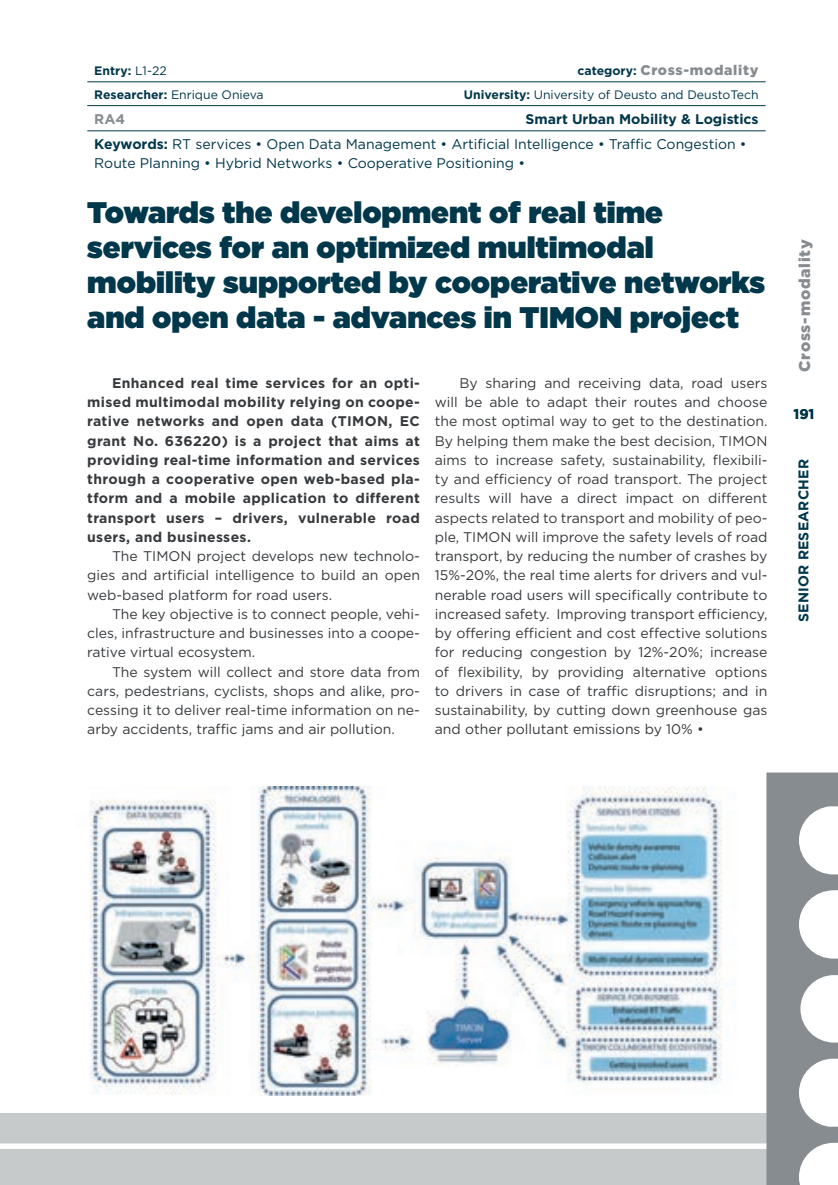
<style>
.page{position:relative;width:838px;height:1185px;background:#fff}
.page>*{position:absolute;margin:0;border:0;box-sizing:border-box;transform-origin:0 0}
.t1{font:900 29.75px/35px "Gotham";color:#00374a}
.t2{font:900 15.75px "Gotham";letter-spacing:.05em;color:#878c90}
.t3{font:14px/19.2px "Gotham";color:#373a3d;text-align:justify}
.t4{font:700 14px/19.2px "Gotham";letter-spacing:.025em;color:#373a3d;text-align:justify}
.t5{font:14px/25.2px "Gotham";color:#00374a}
.t6{font:900 14px "Gotham";letter-spacing:.05em;color:#878c90}
.t7{font:700 14px "Gotham";letter-spacing:.015em;color:#00374a}
.t8{font:700 14px "Gotham";color:#00374a}
.t9{font:700 14px "Gotham";color:#878c90}
.t10{font:12.25px "Gotham";color:#00374a}
.t11{font:700 12.25px "Gotham";color:#00374a}
.s1{font-weight:400}
.s2{font-weight:700;font-size:12.25px;color:#00374a}
.s3{font-weight:700}
</style>
<div class="page">
<div style="left:0;top:1113px;width:776px;height:72px;background:#c7cacb"></div>
<div style="left:0;top:1143px;width:807px;height:6px;background:#fff"></div>
<img style="left:90px;top:787px;width:632px;height:308px">
<hr style="left:87px;top:81px;width:678px;height:1px;background:#00374a">
<hr style="left:87px;top:105px;width:678px;height:1px;background:#00374a">
<hr style="left:87px;top:130px;width:678px;height:1px;background:#00374a">
<svg style="left:766px;top:772px;width:72px;height:413px"></svg>
<p class="t11" style="left:94px;top:62px;width:74px">Entry: <span class="s1">L1-22</span></p>
<p class="t6" style="left:577px;top:60px;width:182px"><span class="s2">category:</span> Cross-modality</p>
<p class="t10" style="left:94px;top:86px;width:171px"><span class="s3">Researcher:</span> Enrique Onieva</p>
<p class="t10" style="left:464px;top:86px;width:296px"><span class="s3">University:</span> University of Deusto and DeustoTech</p>
<p class="t9" style="left:94px;top:110px;width:32px">RA4</p>
<p class="t5" style="left:94px;top:106px;width:665px;text-indent:431px"><span class="s3">Smart Urban Mobility &amp; Logistics<br>Keywords:</span> RT services • Open Data Management • Artificial Intelligence • Traffic Congestion •</p>
<p class="t5" style="left:94px;top:150px;width:432px">Route Planning • Hybrid Networks • Cooperative Positioning •</p>
<h1 class="t1" style="left:87px;top:194px;width:679px">Towards the development of real time services for an optimized multimodal mobility supported by cooperative networks and open data - advances in TIMON project</h1>
<p class="t4" style="left:87px;top:373px;width:334px;text-indent:25px">Enhanced real time services for an opti&shy;mised multimodal mobility relying on coope&shy;rative networks and open data (TIMON, EC grant No. 636220) is a project that aims at providing real-time information and services through a cooperative open web-based pla&shy;tform and a mobile application to different transport users – drivers, vulnerable road users, and businesses.</p>
<p class="t3" style="left:87px;top:546px;width:334px;text-indent:25px">The TIMON project develops new technolo&shy;gies and artificial intelligence to build an open web-based platform for road users.</p>
<p class="t3" style="left:87px;top:604px;width:334px;text-indent:25px">The key objective is to connect people, vehi&shy;cles, infrastructure and businesses into a coope&shy;rative virtual ecosystem.</p>
<p class="t3" style="left:87px;top:662px;width:334px;text-indent:25px">The system will collect and store data from cars, pedestrians, cyclists, shops and alike, pro&shy;cessing it to deliver real-time information on ne&shy;arby accidents, traffic jams and air pollution.</p>
<p class="t3" style="left:435px;top:373px;width:334px;text-indent:25px">By sharing and receiving data, road users will be able to adapt their routes and choose the most optimal way to get to the destination.<br>By helping them make the best decision, TIMON aims to increase safety, sustainability, flexibili&shy;ty and efficiency of road transport. The project results will have a direct impact on different aspects related to transport and mobility of peo&shy;ple, TIMON will improve the safety levels of road transport, by reducing the number of crashes by 15%-20%, the real time alerts for drivers and vul&shy;nerable road users will specifically contribute to increased safety. Improving transport efficiency, by offering efficient and cost effective solutions for reducing congestion by 12%-20%; increase of flexibility, by providing alternative options to drivers in case of traffic disruptions; and in sustainability, by cutting down greenhouse gas and other pollutant emissions by 10% •</p>
<p class="t2" style="left:793px;top:372px;width:134px;rotate:-90deg">Cross-modality</p>
<p class="t8" style="left:793px;top:405px;width:23px">191</p>
<p class="t7" style="left:795px;top:622px;width:164px;rotate:-90deg">SENIOR RESEARCHER</p>
</div>
